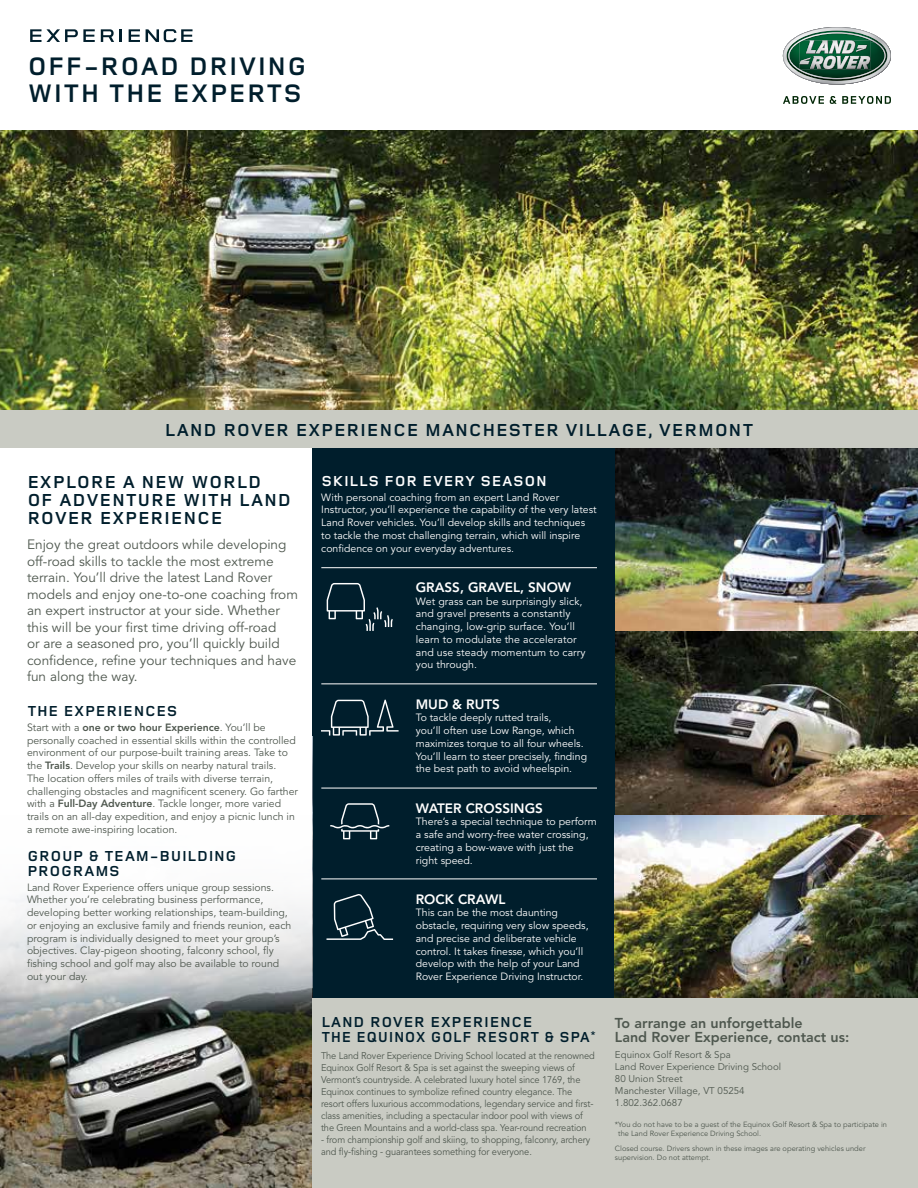
<style>
.page{position:relative;width:918px;height:1188px;background:#fff}
.page>*{position:absolute;margin:0;border:0;box-sizing:border-box;transform-origin:0 0}
.t1{font:700 26.25px/26.2px "Land Rover Wide";color:#001e2c}
.t2{font:700 18px/18px "Land Rover Wide";color:#001e2c}
.t3{font:700 15px/15px "Land Rover Wide";color:#001e2c}
.t4{font:700 15px "Land Rover Wide";color:#fff}
.t5{font:800 14.25px/14.2px "Avenir LT Std";color:#4f584f}
.t6{font:13.5px/16.5px "Avenir LT Std";color:#4f584f}
.t7{font:800 13.5px "Avenir LT Std";color:#fff}
.t8{font:10.5px/12.8px "Avenir LT Std";color:#fff}
.t9{font:10.5px/12.8px "Avenir LT Std";color:#4f584f}
.t10{font:9.75px/12px "Avenir LT Std";letter-spacing:-.01em;color:#4f584f;scale:.95 1}
.t11{font:9.75px/12px "Avenir LT Std";letter-spacing:-.01em;color:#4f584f}
.t12{font:7.5px/9px "Avenir LT Std";color:#4f584f}
.s1{font-weight:800}
</style>
<div class="page">
<div style="left:312px;top:448px;width:606px;height:740px;background:#001e2c"></div>
<img style="left:0;top:131px;width:918px;height:279px">
<svg style="left:783px;top:27px;width:108px;height:57px"></svg>
<svg style="left:783px;top:96px;width:41px;height:8px"></svg>
<svg style="left:830px;top:96px;width:61px;height:8px"></svg>
<svg style="left:120px;top:29px;width:2px;height:13px"></svg>
<svg style="left:101px;top:29px;width:13px;height:13px"></svg>
<svg style="left:129px;top:29px;width:11px;height:13px"></svg>
<svg style="left:146px;top:29px;width:47px;height:13px"></svg>
<svg style="left:30px;top:29px;width:65px;height:13px"></svg>
<div style="left:0;top:410px;width:918px;height:38px;background:#c9cbc3"></div>
<img style="left:0;top:1012px;width:312px;height:176px">
<svg style="left:0;top:896px;width:312px;height:116px"></svg>
<svg style="left:327px;top:894px;width:66px;height:46px"></svg>
<svg style="left:321px;top:700px;width:78px;height:36px"></svg>
<svg style="left:330px;top:803px;width:59px;height:36px"></svg>
<svg style="left:327px;top:583px;width:66px;height:48px"></svg>
<img style="left:615px;top:449px;width:303px;height:550px">
<hr style="left:321px;top:567px;width:276px;height:1px;background:#fff">
<hr style="left:321px;top:683px;width:276px;height:1px;background:#fff">
<hr style="left:321px;top:788px;width:276px;height:1px;background:#fff">
<hr style="left:321px;top:879px;width:276px;height:1px;background:#fff">
<div style="left:312px;top:999px;width:606px;height:189px;background:#c9cbc3"></div>
<h1 class="t1" style="left:27px;top:52px;width:282px">OFF-ROAD DRIVING<br>WITH THE EXPERTS</h1>
<h2 class="t2" style="left:164px;top:420px;width:591px">LAND ROVER EXPERIENCE MANCHESTER VILLAGE, VERMONT</h2>
<h2 class="t2" style="left:27px;top:472px;width:266px">EXPLORE A NEW WORLD<br>OF ADVENTURE WITH LAND<br>ROVER EXPERIENCE</h2>
<p class="t6" style="left:27px;top:537px;width:273px">Enjoy the great outdoors while developing off-road skills to tackle the most extreme terrain. You’ll drive the latest Land Rover models and enjoy one-to-one coaching from an expert instructor at your side. Whether this will be your first time driving off-road<br>or are a seasoned pro, you’ll quickly build confidence, refine your techniques and have fun along the way.</p>
<h3 class="t3" style="left:27px;top:703px;width:152px">THE EXPERIENCES</h3>
<p class="t9" style="left:27px;top:721px;width:273px">Start with a <span class="s1">one or two hour Experience</span>. You’ll be personally coached in essential skills within the controlled environment of our purpose-built training areas. Take to the <span class="s1">Trails</span>. Develop your skills on nearby natural trails.<br>The location offers miles of trails with diverse terrain, challenging obstacles and magnificent scenery. Go farther with a <span class="s1">Full-Day Adventure</span>. Tackle longer, more varied trails on an all-day expedition, and enjoy a picnic lunch in a remote awe-inspiring location.</p>
<h3 class="t3" style="left:27px;top:847px;width:211px">GROUP &amp; TEAM-BUILDING<br>PROGRAMS</h3>
<p class="t9" style="left:27px;top:881px;width:266px">Land Rover Experience offers unique group sessions.<br>Whether you’re celebrating business performance, developing better working relationships, team-building, or enjoying an exclusive family and friends reunion, each program is individually designed to meet your group’s objectives. Clay-pigeon shooting, falconry school, fly fishing school and golf may also be available to round out your day.</p>
<h3 class="t3" style="left:321px;top:1014px;width:276px">LAND ROVER EXPERIENCE<br>THE EQUINOX GOLF RESORT &amp; SPA<sup>*</sup></h3>
<p class="t10" style="left:321px;top:1050px;width:290px">The Land Rover Experience Driving School located at the renowned Equinox Golf Resort &amp; Spa is set against the sweeping views of Vermont’s countryside. A celebrated luxury hotel since 1769, the Equinox continues to symbolize refined country elegance. The resort offers luxurious accommodations, legendary service and first&shy;class amenities, including a spectacular indoor pool with views of the Green Mountains and a world-class spa. Year-round recreation</p>
<p class="t10" style="left:321px;top:1134px;width:285px">- from championship golf and skiing, to shopping, falconry, archery and fly-fishing - guarantees something for everyone.</p>
<h3 class="t4" style="left:321px;top:470px;width:227px">SKILLS FOR EVERY SEASON</h3>
<p class="t8" style="left:321px;top:491px;width:277px">With personal coaching from an expert Land Rover Instructor, you’ll experience the capability of the very latest Land Rover vehicles. You’ll develop skills and techniques to tackle the most challenging terrain, which will inspire confidence on your everyday adventures.</p>
<p class="t7" style="left:416px;top:579px;width:157px">GRASS, GRAVEL, SNOW</p>
<p class="t8" style="left:416px;top:595px;width:171px">Wet grass can be surprisingly slick, and gravel presents a constantly changing, low-grip surface. You’ll learn to modulate the accelerator and use steady momentum to carry you through.</p>
<p class="t7" style="left:416px;top:696px;width:86px">MUD &amp; RUTS</p>
<p class="t8" style="left:416px;top:712px;width:173px">To tackle deeply rutted trails,<br>you’ll often use Low Range, which maximizes torque to all four wheels.<br>You’ll learn to steer precisely, finding the best path to avoid wheelspin.</p>
<p class="t7" style="left:416px;top:800px;width:129px">WATER CROSSINGS</p>
<p class="t8" style="left:416px;top:816px;width:183px">There’s a special technique to perform a safe and worry-free water crossing, creating a bow-wave with just the right speed.</p>
<p class="t7" style="left:416px;top:891px;width:91px">ROCK CRAWL</p>
<p class="t8" style="left:416px;top:907px;width:174px">This can be the most daunting obstacle, requiring very slow speeds, and precise and deliberate vehicle control. It takes finesse, which you’ll develop with the help of your Land Rover Experience Driving Instructor.</p>
<h3 class="t5" style="left:615px;top:1016px;width:236px">To arrange an unforgettable<br>Land Rover Experience, contact us:</h3>
<p class="t11" style="left:615px;top:1049px;width:168px">Equinox Golf Resort &amp; Spa<br>Land Rover Experience Driving School<br>80 Union Street<br>Manchester Village, VT 05254<br>1.802.362.0687</p>
<p class="t12" style="left:618px;top:1121px;width:270px;text-indent:-3px">*You do not have to be a guest of the Equinox Golf Resort &amp; Spa to participate in the Land Rover Experience Driving School.</p>
<p class="t12" style="left:615px;top:1145px;width:252px">Closed course. Drivers shown in these images are operating vehicles under supervision. Do not attempt.</p>
</div>
